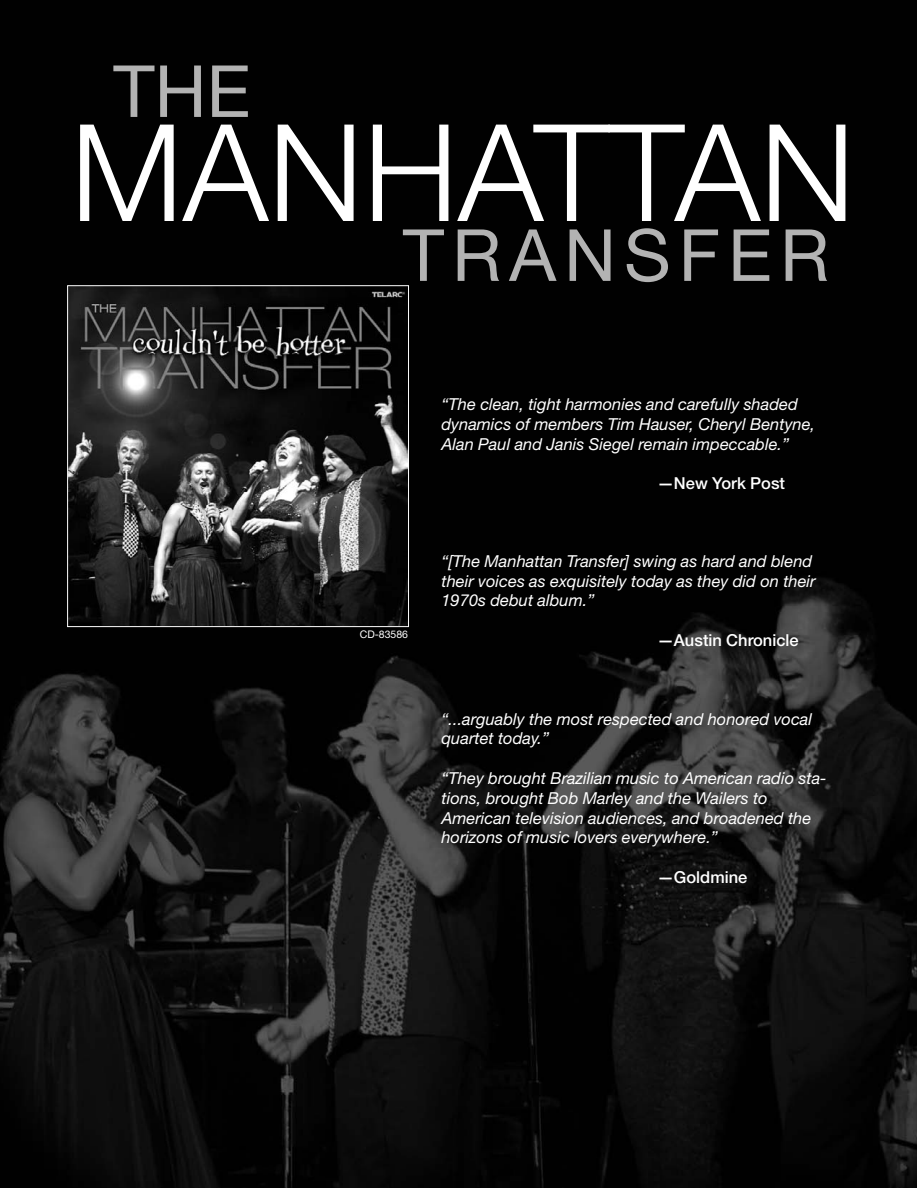
<style>
.page{position:relative;width:918px;height:1188px;background:#fff}
.page>*{position:absolute;margin:0;border:0;box-sizing:border-box;transform-origin:0 0}
.t1{font:300 135px "Helvetica Neue";color:#fff}
.t2{font:72px "Helvetica Neue";letter-spacing:.11em;color:#b3b3b3}
.t3{font:italic 16.5px/19.8px "Helvetica Neue";color:#fff}
.t4{font:500 16.5px "Helvetica Neue";color:#fff}
.t5{font:10.5px "Helvetica Neue";color:#fff}
</style>
<div class="page">
<img style="left:0;top:0;width:916px;height:1188px">
<img style="left:69px;top:287px;width:338px;height:338px">
<div style="left:67px;top:285px;width:342px;height:342px;border:1px solid #fff"></div>
<h2 class="t2" style="left:113px;top:66px;width:139px">THE</h2>
<h1 class="t1" style="left:71px;top:125px;width:786px">MANHATTAN</h1>
<h2 class="t2" style="left:403px;top:229px;width:428px">TRANSFER</h2>
<p class="t5" style="left:360px;top:631px;width:50px">CD-83586</p>
<p class="t3" style="left:441px;top:396px;width:375px">“The clean, tight harmonies and carefully shaded dynamics of members Tim Hauser, Cheryl Bentyne,<br>Alan Paul and Janis Siegel remain impeccable.”</p>
<p class="t4" style="left:657px;top:477px;width:129px">—New York Post</p>
<p class="t3" style="left:441px;top:553px;width:376px">“[The Manhattan Transfer] swing as hard and blend their voices as exquisitely today as they did on their<br>1970s debut album.”</p>
<p class="t4" style="left:657px;top:634px;width:143px">—Austin Chronicle</p>
<p class="t3" style="left:441px;top:710px;width:372px">“...arguably the most respected and honored vocal quartet today.”</p>
<p class="t3" style="left:441px;top:770px;width:387px">“They brought Brazilian music to American radio sta&shy;tions, brought Bob Marley and the Wailers to American television audiences, and broadened the horizons of music lovers everywhere.”</p>
<p class="t4" style="left:657px;top:871px;width:91px">—Goldmine</p>
</div>
